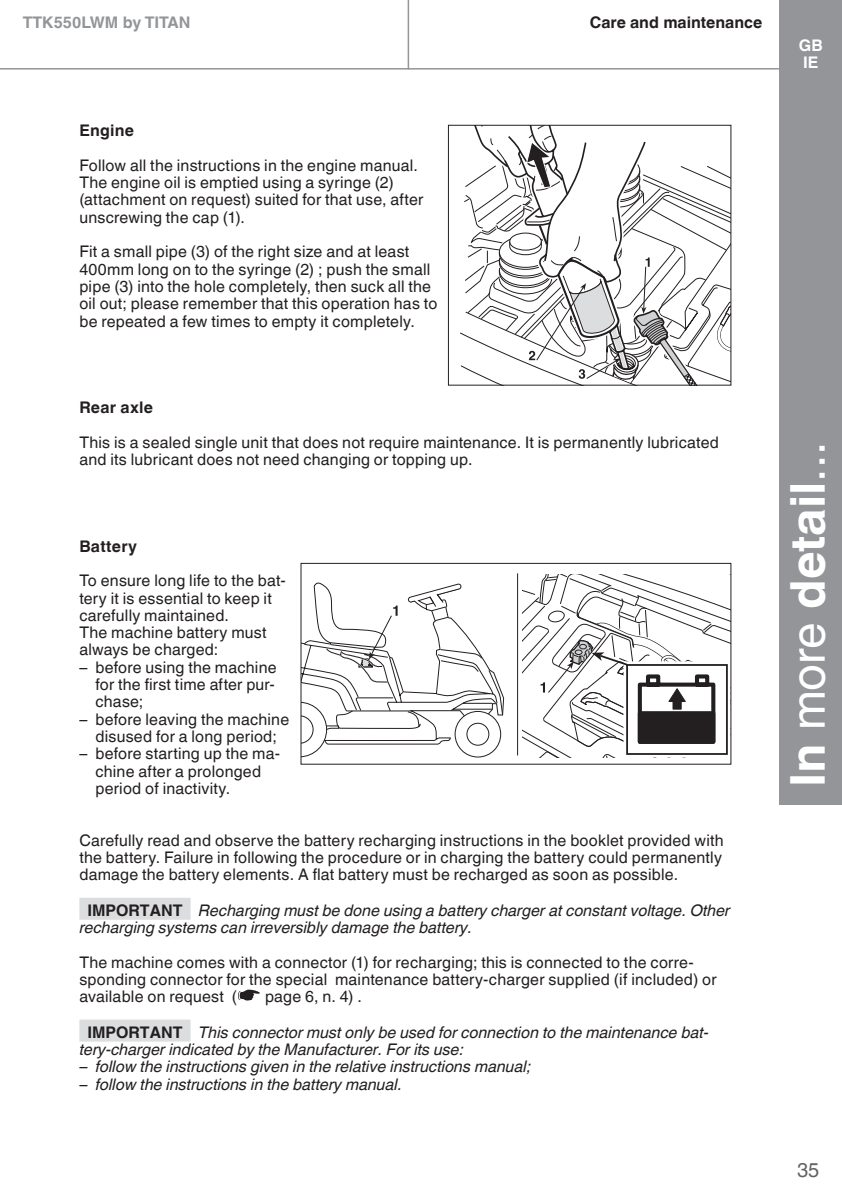
<style>
.page{position:relative;width:842px;height:1191px;background:#fff}
.page>*{position:absolute;margin:0;border:0;box-sizing:border-box;transform-origin:0 0}
.t1{font:700 48px "Helvetica World";color:#fff}
.t2{font:20px "Helvetica World";color:#636366}
.testo_sx_8_8_65{font:16px/17.2px "Helvetica World";letter-spacing:.015em;color:#231f20}
.testo_sx_8_8_65-2{font:italic 16px/17.2px "Helvetica World";color:#231f20}
.testo_sx_8_8_65-3{font:700 16px "Helvetica World";letter-spacing:.01em;color:#231f20}
.t3{font:700 16px "Helvetica World";color:#939598}
.t4{font:700 16px/17.4px "Helvetica World";color:#fff}
.s1{font-weight:700;font-style:normal}
.s2{font-weight:400}
</style>
<div class="page">
<hr style="left:408px;top:0;width:1px;height:69px;background:#939598">
<div style="left:79px;top:897px;width:112px;height:22px;background:#dcdddf"></div>
<div style="left:79px;top:1019px;width:112px;height:22px;background:#dcdddf"></div>
<svg style="left:238px;top:989px;width:22px;height:11px"></svg>
<svg style="left:462px;top:127px;width:267px;height:257px"></svg>
<div style="left:448px;top:125px;width:283px;height:261px;border:1px solid #231f20"></div>
<svg style="left:302px;top:573px;width:427px;height:184px"></svg>
<div style="left:300px;top:563px;width:431px;height:201px;border:1px solid #231f20"></div>
<div style="left:780px;top:0;width:62px;height:805px;background:#939598"></div>
<hr style="left:0;top:68px;width:780px;height:2px;background:#939598">
<p class="t3" style="left:23px;top:13px;width:169px">TTK550LWM by TITAN</p>
<p class="testo_sx_8_8_65-3" style="left:79px;top:121px;width:56px">Engine</p>
<p class="testo_sx_8_8_65" style="left:79px;top:157px;width:340px">Follow all the instructions in the engine manual.</p>
<p class="testo_sx_8_8_65" style="left:79px;top:174px;width:345px">The engine oil is emptied using a syringe (2) (attachment on request) suited for that use, after unscrewing the cap (1).</p>
<p class="testo_sx_8_8_65" style="left:79px;top:243px;width:360px">Fit a small pipe (3) of the right size and at least 400mm long on to the syringe (2) ; push the small pipe (3) into the hole completely, then suck all the oil out; please remember that this operation has to be repeated a few times to empty it completely.</p>
<p class="testo_sx_8_8_65-3" style="left:590px;top:13px;width:174px">Care and maintenance</p>
<p class="t4" style="left:799px;top:37px;width:25px">GB<br>IE</p>
<p class="testo_sx_8_8_65-3" style="left:79px;top:398px;width:75px">Rear axle</p>
<p class="testo_sx_8_8_65" style="left:79px;top:433px;width:641px">This is a sealed single unit that does not require maintenance. It is permanently lubricated and its lubricant does not need changing or topping up.</p>
<p class="testo_sx_8_8_65-3" style="left:79px;top:537px;width:59px">Battery</p>
<p class="testo_sx_8_8_65" style="left:79px;top:572px;width:208px">To ensure long life to the bat&shy;tery it is essential to keep it carefully maintained.</p>
<p class="testo_sx_8_8_65" style="left:79px;top:624px;width:189px">The machine battery must always be charged:</p>
<p class="testo_sx_8_8_65" style="left:95px;top:658px;width:183px;text-align:justify;text-indent:-16px">– before using the machine for the first time after pur&shy;chase;</p>
<p class="testo_sx_8_8_65" style="left:79px;top:710px;width:211px;text-align:center">– before leaving the machine disused for a long period;</p>
<p class="testo_sx_8_8_65" style="left:95px;top:745px;width:186px;text-indent:-16px">– before starting up the ma&shy;chine after a prolonged period of inactivity.</p>
<p class="testo_sx_8_8_65" style="left:79px;top:831px;width:646px;text-align:justify">Carefully read and observe the battery recharging instructions in the booklet provided with the battery. Failure in following the procedure or in charging the battery could permanently damage the battery elements. A flat battery must be recharged as soon as possible.</p>
<p class="testo_sx_8_8_65-2" style="left:79px;top:901px;width:652px;text-indent:8px"><span class="s1">IMPORTANT</span> Recharging must be done using a battery charger at constant voltage. Other recharging systems can irreversibly damage the battery.</p>
<p class="testo_sx_8_8_65" style="left:79px;top:953px;width:639px">The machine comes with a connector (1) for recharging; this is connected to the corre&shy;sponding connector for the special maintenance battery-charger supplied (if included) or available on request (</p>
<p class="testo_sx_8_8_65" style="left:265px;top:988px;width:98px">page 6, n. 4) .</p>
<p class="testo_sx_8_8_65-2" style="left:79px;top:1023px;width:631px;text-indent:8px"><span class="s1">IMPORTANT</span> This connector must only be used for connection to the maintenance bat&shy;tery-charger indicated by the Manufacturer. For its use:</p>
<p class="testo_sx_8_8_65-2" style="left:79px;top:1058px;width:453px">– follow the instructions given in the relative instructions manual;</p>
<p class="testo_sx_8_8_65-2" style="left:79px;top:1075px;width:324px">– follow the instructions in the battery manual.</p>
<h1 class="t1" style="left:780px;top:787px;width:347px;rotate:-90deg">In <span class="s2">more</span> detail<span class="s2">...</span></h1>
<p class="t2" style="left:797px;top:1158px;width:24px">35</p>
</div>
